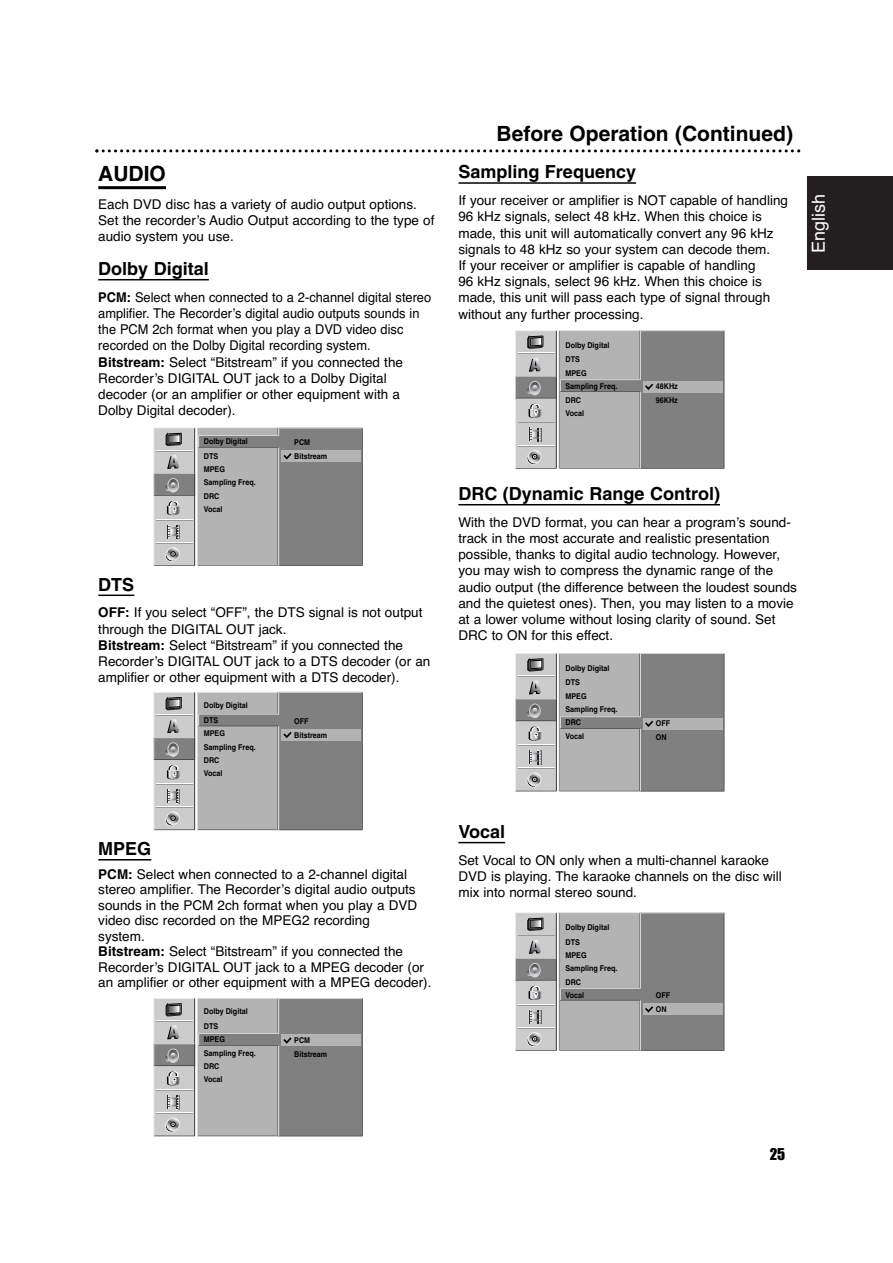
<style>
.page{position:relative;width:893px;height:1263px;background:#fff}
.page>*{position:absolute;margin:0;border:0;box-sizing:border-box;transform-origin:0 0}
.t1{font:700 21px "Helvetica";color:#000}
.t2{font:700 18px "Helvetica";color:#000}
.t3{font:18px "Helvetica";color:#fff}
.t4{font:15px "Impact";color:#000}
.t5{font:13.5px/16.2px "Helvetica";color:#000}
.t6{font:13.5px/16.2px "Helvetica";color:#000;scale:.95 1}
.t7{font:700 7.95px/13.4px "Helvetica";color:#000;scale:.9 1}
.s1{font-weight:700}
</style>
<div class="page">
<div style="left:807px;top:176px;width:85px;height:94px;background:#231f20"></div>
<hr style="left:98px;top:186px;width:68px;height:3px;background:#000">
<hr style="left:98px;top:279px;width:111px;height:1px;background:#000">
<hr style="left:98px;top:595px;width:36px;height:1px;background:#000">
<hr style="left:98px;top:859px;width:53px;height:2px;background:#000">
<hr style="left:458px;top:182px;width:178px;height:2px;background:#000">
<hr style="left:458px;top:504px;width:262px;height:1px;background:#000">
<hr style="left:458px;top:842px;width:47px;height:1px;background:#000">
<svg style="left:515px;top:330px;width:209px;height:139px;background:#9f9f9f"></svg>
<svg style="left:515px;top:653px;width:209px;height:139px;background:#9f9f9f"></svg>
<svg style="left:515px;top:913px;width:209px;height:138px;background:#9f9f9f"></svg>
<svg style="left:153px;top:428px;width:210px;height:138px;background:#a1a1a1"></svg>
<svg style="left:153px;top:692px;width:210px;height:139px;background:#a2a2a2"></svg>
<svg style="left:153px;top:998px;width:210px;height:139px;background:#a2a2a2"></svg>
<svg style="left:95px;top:149px;width:705px;height:3px"></svg>
<h1 class="t1" style="left:98px;top:165px;width:69px">AUDIO</h1>
<p class="t5" style="left:98px;top:197px;width:337px">Each DVD disc has a variety of audio output options.<br>Set the recorder’s Audio Output according to the type of audio system you use.</p>
<h2 class="t2" style="left:98px;top:262px;width:112px">Dolby Digital</h2>
<p class="t6" style="left:98px;top:290px;width:352px"><span class="s1">PCM:</span> Select when connected to a 2-channel digital stereo amplifier. The Recorder’s digital audio outputs sounds in the PCM 2ch format when you play a DVD video disc recorded on the Dolby Digital recording system.<br><span class="s1">Bitstream:</span> Select “Bitstream” if you connected the Recorder’s DIGITAL OUT jack to a Dolby Digital decoder (or an amplifier or other equipment with a Dolby Digital decoder).</p>
<p class="t7" style="left:204px;top:435px;width:50px;line-height:14.5px">Dolby Digital<br>DTS</p>
<p class="t7" style="left:204px;top:463px;width:59px">MPEG<br>Sampling Freq.<br>DRC<br>Vocal</p>
<p class="t7" style="left:294px;top:436px;width:19px">PCM</p>
<p class="t7" style="left:294px;top:450px;width:38px">Bitstream</p>
<h2 class="t2" style="left:98px;top:578px;width:37px">DTS</h2>
<p class="t5" style="left:98px;top:606px;width:333px"><span class="s1">OFF:</span> If you select “OFF”, the DTS signal is not output through the DIGITAL OUT jack.<br><span class="s1">Bitstream:</span> Select “Bitstream” if you connected the Recorder’s DIGITAL OUT jack to a DTS decoder (or an amplifier or other equipment with a DTS decoder).</p>
<p class="t7" style="left:204px;top:699px;width:50px;line-height:14.5px">Dolby Digital<br>DTS</p>
<p class="t7" style="left:204px;top:727px;width:59px">MPEG<br>Sampling Freq.<br>DRC<br>Vocal</p>
<p class="t7" style="left:294px;top:729px;width:38px">Bitstream</p>
<p class="t7" style="left:294px;top:715px;width:17px">OFF</p>
<h2 class="t2" style="left:98px;top:842px;width:54px">MPEG</h2>
<p class="t5" style="left:98px;top:868px;width:334px;line-height:15.5px"><span class="s1">PCM:</span> Select when connected to a 2-channel digital stereo amplifier. The Recorder’s digital audio outputs sounds in the PCM 2ch format when you play a DVD video disc recorded on the MPEG2 recording<br>system.<br><span class="s1">Bitstream:</span> Select “Bitstream” if you connected the Recorder’s DIGITAL OUT jack to a MPEG decoder (or an amplifier or other equipment with a MPEG decoder).</p>
<p class="t7" style="left:204px;top:1005px;width:50px;line-height:14.5px">Dolby Digital<br>DTS</p>
<p class="t7" style="left:204px;top:1034px;width:59px">MPEG<br>Sampling Freq.<br>DRC<br>Vocal</p>
<p class="t7" style="left:294px;top:1034px;width:19px">PCM</p>
<p class="t7" style="left:294px;top:1048px;width:38px">Bitstream</p>
<h1 class="t1" style="left:496px;top:126px;width:298px">Before Operation (Continued)</h1>
<h2 class="t2" style="left:458px;top:165px;width:179px">Sampling Frequency</h2>
<p class="t5" style="left:458px;top:194px;width:331px">If your receiver or amplifier is NOT capable of handling 96 kHz signals, select 48 kHz. When this choice is made, this unit will automatically convert any 96 kHz signals to 48 kHz so your system can decode them.<br>If your receiver or amplifier is capable of handling<br>96 kHz signals, select 96 kHz. When this choice is made, this unit will pass each type of signal through without any further processing.</p>
<p class="t7" style="left:565px;top:339px;width:50px;line-height:14.5px">Dolby Digital<br>DTS</p>
<p class="t7" style="left:565px;top:367px;width:59px">MPEG<br>Sampling Freq.<br>DRC<br>Vocal</p>
<p class="t7" style="left:656px;top:380px;width:26px;line-height:14px">48KHz<br>96KHz</p>
<h2 class="t3" style="left:812px;top:253px;width:61px;rotate:-90deg">English</h2>
<h2 class="t2" style="left:458px;top:487px;width:263px">DRC (Dynamic Range Control)</h2>
<p class="t5" style="left:458px;top:515px;width:340px">With the DVD format, you can hear a program’s sound&shy;track in the most accurate and realistic presentation possible, thanks to digital audio technology. However, you may wish to compress the dynamic range of the audio output (the difference between the loudest sounds and the quietest ones). Then, you may listen to a movie at a lower volume without losing clarity of sound. Set DRC to ON for this effect.</p>
<p class="t7" style="left:565px;top:661px;width:50px;line-height:14.5px">Dolby Digital<br>DTS</p>
<p class="t7" style="left:565px;top:690px;width:59px">MPEG<br>Sampling Freq.<br>DRC<br>Vocal</p>
<p class="t7" style="left:656px;top:717px;width:17px;line-height:14px">OFF<br>ON</p>
<h2 class="t2" style="left:458px;top:825px;width:48px">Vocal</h2>
<p class="t5" style="left:458px;top:853px;width:325px">Set Vocal to ON only when a multi-channel karaoke<br>DVD is playing. The karaoke channels on the disc will mix into normal stereo sound.</p>
<p class="t7" style="left:565px;top:921px;width:50px;line-height:14.5px">Dolby Digital<br>DTS</p>
<p class="t7" style="left:565px;top:949px;width:59px">MPEG<br>Sampling Freq.<br>DRC<br>Vocal</p>
<p class="t7" style="left:656px;top:989px;width:17px;line-height:14px">OFF<br>ON</p>
<p class="t4" style="left:769px;top:1149px;width:17px">25</p>
</div>
